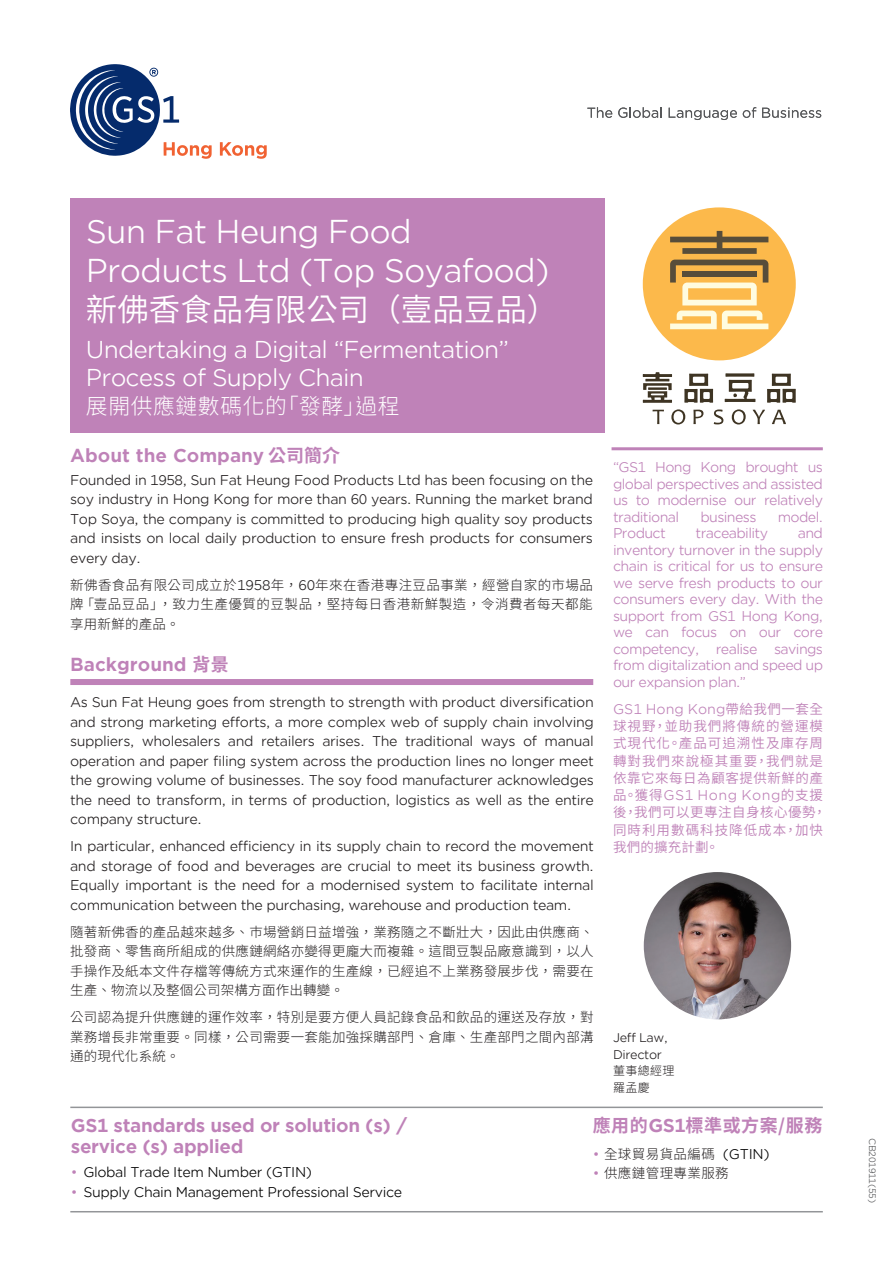
<style>
.page{position:relative;width:893px;height:1263px;background:#fff}
.page>*{position:absolute;margin:0;border:0;box-sizing:border-box;transform-origin:0 0}
.t1{font:31.5px/39px "Gotham Office";letter-spacing:-.03em;color:#fff}
.t2{font:31.5px "Source Han Sans TW";color:#fff}
.t3{font:23.25px/27.9px "Gotham Office";letter-spacing:-.035em;color:#fff}
.t4{font:300 21.75px "Source Han Sans TW";letter-spacing:.03em;color:#fff}
.t5{font:700 18px/21.6px "Gotham Office";letter-spacing:-.02em;color:#bf82b8}
.t6{font:700 18px "Gotham Office";color:#bf82b8}
.t7{font:700 18px "Source Han Sans TW";letter-spacing:.03em;color:#bf82b8}
.t8{font:13.5px/19.5px "Gotham Office";letter-spacing:-.03em;color:#231f20;text-align:justify}
.t9{font:13.5px/16.5px "Gotham Office";letter-spacing:-.045em;color:#bf82b8;text-align:justify}
.t10{font:300 13.5px/19.5px "Source Han Sans TW";letter-spacing:.02em;color:#231f20;text-align:justify}
.t11{font:13.5px "Gotham Office";letter-spacing:-.03em;color:#030303}
.t12{font:13.5px/17.2px "Source Han Sans TW";letter-spacing:.075em;color:#bf82b8;text-align:justify}
.t13{font:13.5px/17.2px "Source Han Sans TW";letter-spacing:.035em;color:#bf82b8}
.t14{font:13.5px "Gotham Office";letter-spacing:.005em;color:#bf82b8}
.t15{font:13.5px "Gotham Office";letter-spacing:.035em;color:#bf82b8}
.t16{font:12px/16.5px "Gotham Office";letter-spacing:-.03em;color:#231f20}
.t17{font:300 12px/16.5px "Source Han Sans TW";letter-spacing:.03em;color:#231f20}
.t18{font:9px "Gotham Office";letter-spacing:-.03em;color:#57585a}
.s1{font-family:"Source Han Sans TW"}
.s2{font-family:"Gotham Office";font-weight:400}
.s3{color:#bf82b8}
.s4{font-family:"Gotham Office"}
.s5{font-family:"Gotham Office";font-weight:400;color:#bf82b8}
.s6{font-family:"Gotham Office";font-weight:400;color:#030303}
</style>
<div class="page">
<svg style="left:587px;top:107px;width:25px;height:11px"></svg>
<svg style="left:618px;top:107px;width:44px;height:11px"></svg>
<svg style="left:669px;top:108px;width:68px;height:12px"></svg>
<svg style="left:743px;top:107px;width:13px;height:11px"></svg>
<svg style="left:762px;top:107px;width:59px;height:11px"></svg>
<div style="left:70px;top:198px;width:535px;height:234px;background:#bf82b8"></div>
<hr style="left:612px;top:447px;width:211px;height:3px;background:#bf82b8">
<svg style="left:220px;top:142px;width:47px;height:17px"></svg>
<svg style="left:70px;top:64px;width:142px;height:95px"></svg>
<div style="left:70px;top:679px;width:523px;height:6px;background:#bf82b8"></div>
<img style="left:644px;top:872px;width:147px;height:147px;border-radius:74px">
<svg style="left:643px;top:372px;width:29px;height:31px"></svg>
<svg style="left:684px;top:374px;width:29px;height:29px"></svg>
<svg style="left:767px;top:374px;width:29px;height:29px"></svg>
<svg style="left:725px;top:373px;width:30px;height:29px"></svg>
<svg style="left:653px;top:410px;width:11px;height:14px"></svg>
<svg style="left:671px;top:409px;width:14px;height:15px"></svg>
<svg style="left:693px;top:410px;width:10px;height:14px"></svg>
<svg style="left:714px;top:409px;width:9px;height:15px"></svg>
<svg style="left:732px;top:409px;width:14px;height:15px"></svg>
<svg style="left:753px;top:410px;width:12px;height:14px"></svg>
<svg style="left:772px;top:410px;width:14px;height:14px"></svg>
<div style="left:643px;top:207px;width:153px;height:153px;background:#fcb94b;border-radius:50%"></div>
<svg style="left:670px;top:311px;width:98px;height:18px"></svg>
<svg style="left:670px;top:231px;width:98px;height:23px"></svg>
<svg style="left:670px;top:260px;width:98px;height:45px"></svg>
<hr style="left:70px;top:1106px;width:753px;height:2px;background:#939598">
<hr style="left:70px;top:1211px;width:753px;height:1px;background:#939598">
<h1 class="t1" style="left:86px;top:211px;width:465px">Sun Fat Heung Food<br>Products Ltd (Top Soyafood)</h1>
<h1 class="t2" style="left:86px;top:291px;width:474px">新佛香食品有限公司（壹品豆品）</h1>
<h2 class="t3" style="left:86px;top:335px;width:425px">Undertaking a Digital “Fermentation”<br>Process of Supply Chain</h2>
<h3 class="t4" style="left:86px;top:394px;width:315px">展開供應鏈數碼化的「發酵」過程</h3>
<h3 class="t6" style="left:70px;top:443px;width:271px">About the Company <span class="s1">公司簡介</span></h3>
<p class="t8" style="left:70px;top:470px;width:524px">Founded in 1958, Sun Fat Heung Food Products Ltd has been focusing on the soy industry in Hong Kong for more than 60 years. Running the market brand Top Soya, the company is committed to producing high quality soy products and insists on local daily production to ensure fresh products for consumers every day.</p>
<p class="t10" style="left:70px;top:575px;width:524px">新佛香食品有限公司成立於<span class="s2">1958</span>年，<span class="s2">60</span>年來在香港專注豆品事業，經營自家的市場品牌「壹品豆品」，致力生產優質的豆製品，堅持每日香港新鮮製造，令消費者每天都能享用新鮮的產品。</p>
<h3 class="t6" style="left:70px;top:652px;width:160px">Background <span class="s1">背景</span></h3>
<p class="t8" style="left:70px;top:692px;width:525px">As Sun Fat Heung goes from strength to strength with product diversification and strong marketing efforts, a more complex web of supply chain involving suppliers, wholesalers and retailers arises. The traditional ways of manual operation and paper filing system across the production lines no longer meet the growing volume of businesses. The soy food manufacturer acknowledges the need to transform, in terms of production, logistics as well as the entire company structure.</p>
<p class="t8" style="left:70px;top:836px;width:525px">In particular, enhanced efficiency in its supply chain to record the movement and storage of food and beverages are crucial to meet its business growth.<br>Equally important is the need for a modernised system to facilitate internal communication between the purchasing, warehouse and production team.</p>
<p class="t10" style="left:70px;top:922px;width:525px">隨著新佛香的產品越來越多、巿場營銷日益增強，業務隨之不斷壯大，因此由供應商、批發商、零售商所組成的供應鏈網絡亦變得更龐大而複雜。這間豆製品廠意識到，以人手操作及紙本文件存檔等傳統方式來運作的生產線，已經追不上業務發展步伐，需要在生產、物流以及整個公司架構方面作出轉變。</p>
<p class="t10" style="left:70px;top:1008px;width:525px">公司認為提升供應鏈的運作效率，特別是要方便人員記錄食品和飲品的運送及存放，對業務增長非常重要。同樣，公司需要一套能加強採購部門、倉庫、生產部門之間內部溝通的現代化系統。</p>
<p class="t9" style="left:613px;top:459px;width:212px">“GS1 Hong Kong brought us global perspectives and assisted us to modernise our relatively traditional</p>
<p class="t9" style="left:700px;top:508px;width:58px">business</p>
<p class="t9" style="left:778px;top:508px;width:47px">model.</p>
<p class="t9" style="left:613px;top:525px;width:212px;text-indent:185px">and inventory turnover in the supply chain is critical for us to ensure we serve fresh products to our consumers every day. With the support from GS1 Hong Kong, we can focus on our core competency, realise savings from digitalization and speed up our expansion plan.”</p>
<p class="t14" style="left:613px;top:700px;width:212px">GS1 Hong Kong<span class="s1">帶給我們一套全</span></p>
<p class="t12" style="left:613px;top:718px;width:212px">球視野，並助我們將傳統的營運模式現代化。產品可追溯性及庫存周轉對我們來說極其重要，我們就是依靠它來每日為顧客提供新鮮的產</p>
<p class="t15" style="left:613px;top:786px;width:212px"><span class="s1">品。獲得</span>GS1 Hong Kong<span class="s1">的支援</span></p>
<p class="t13" style="left:613px;top:804px;width:215px">後，我們可以更專注自身核心優勢，同時利用數碼科技降低成本，加快我們的擴充計劃。</p>
<p class="t9" style="left:613px;top:525px;width:54px">Product</p>
<p class="t9" style="left:696px;top:525px;width:74px">traceability</p>
<p class="t16" style="left:613px;top:1029px;width:56px">Jeff Law,<br>Director</p>
<p class="t17" style="left:613px;top:1063px;width:63px">董事總經理羅孟慶</p>
<h3 class="t5" style="left:71px;top:1114px;width:338px">GS1 standards used or solution (s) / service (s) applied</h3>
<p class="t11" style="left:71px;top:1163px;width:243px"><span class="s3">•</span> Global Trade Item Number (GTIN)</p>
<p class="t11" style="left:71px;top:1183px;width:333px"><span class="s3">•</span> Supply Chain Management Professional Service</p>
<h3 class="t7" style="left:593px;top:1116px;width:231px">應用的<span class="s4">GS1</span>標準或方案/服務</h3>
<p class="t10" style="left:593px;top:1144px;width:179px"><span class="s5">•</span> 全球貿易貨品編碼 <span class="s6">(GTIN)</span></p>
<p class="t10" style="left:593px;top:1164px;width:138px"><span class="s5">•</span> 供應鏈管理專業服務</p>
<p class="t18" style="left:878px;top:1138px;width:66px;rotate:90deg">CB201911(55)</p>
</div>
